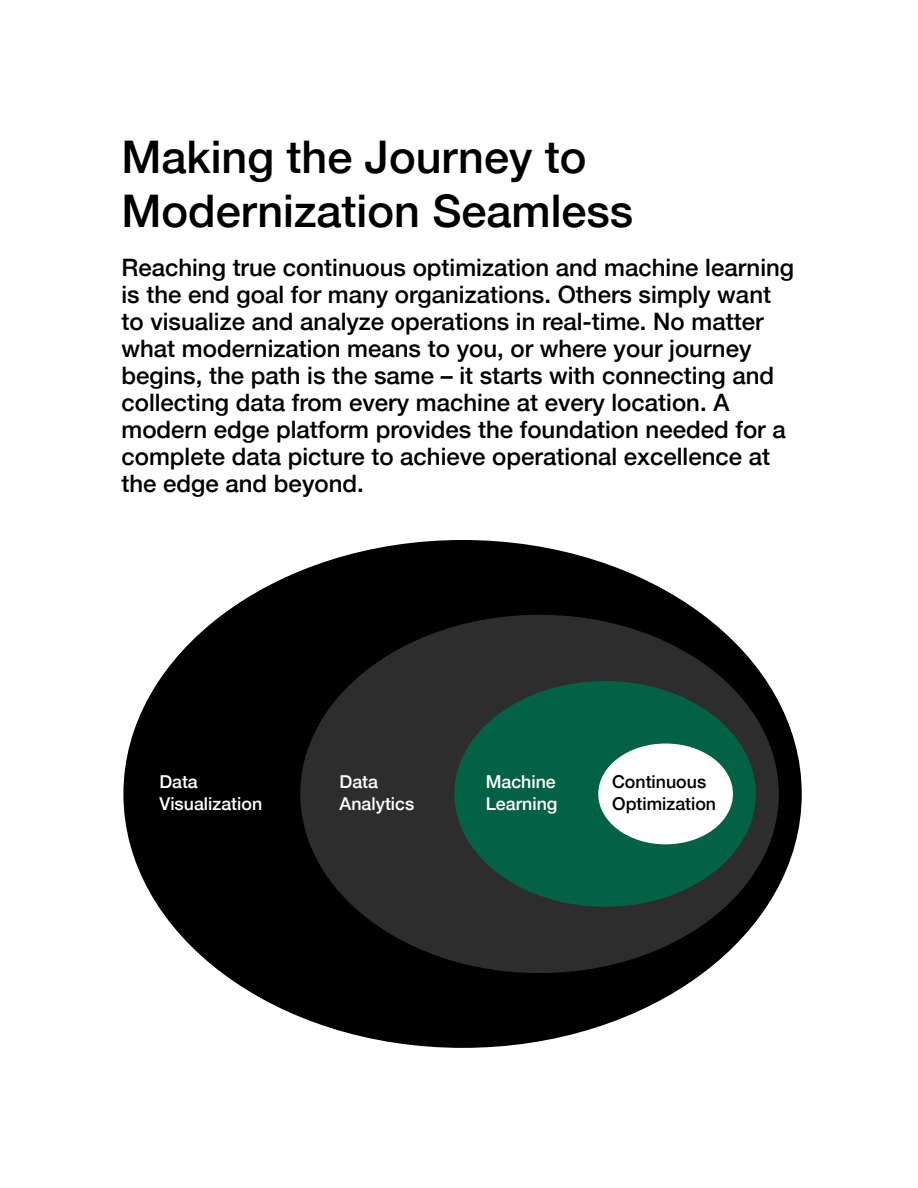
<style>
.page{position:relative;width:918px;height:1188px;background:#fff}
.page>*{position:absolute;margin:0;border:0;box-sizing:border-box;transform-origin:0 0}
.t1{font:500 45px/54px "Helvetica Neue";color:#000}
.t2{font:500 24px/27px "Helvetica Neue";color:#000}
.t3{font:500 17.7px/21.3px "Helvetica Neue";color:#fff}
.t4{font:500 17.7px/21.3px "Helvetica Neue";color:#000}
</style>
<div class="page">
<div style="left:123px;top:540px;width:679px;height:508px;background:#000;border-radius:50%"></div>
<div style="left:300px;top:615px;width:479px;height:358px;background:#2d2d2d;border-radius:50%"></div>
<div style="left:454px;top:681px;width:302px;height:226px;background:#036144;border-radius:50%"></div>
<div style="left:598px;top:744px;width:135px;height:100px;background:#fff;border-radius:50%"></div>
<h1 class="t1" style="left:122px;top:126px;width:513px">Making the Journey to<br>Modernization Seamless</h1>
<p class="t2" style="left:122px;top:252px;width:674px">Reaching true continuous optimization and machine learning is the end goal for many organizations. Others simply want to visualize and analyze operations in real-time. No matter what modernization means to you, or where your journey begins, the path is the same – it starts with connecting and collecting data from every machine at every location. A modern edge platform provides the foundation needed for a complete data picture to achieve operational excellence at the edge and beyond.</p>
<p class="t3" style="left:159px;top:770px;width:104px">Data<br>Visualization</p>
<p class="t3" style="left:340px;top:770px;width:76px">Data<br>Analytics</p>
<p class="t3" style="left:486px;top:770px;width:73px">Machine<br>Learning</p>
<p class="t4" style="left:612px;top:770px;width:105px">Continuous<br>Optimization</p>
</div>
